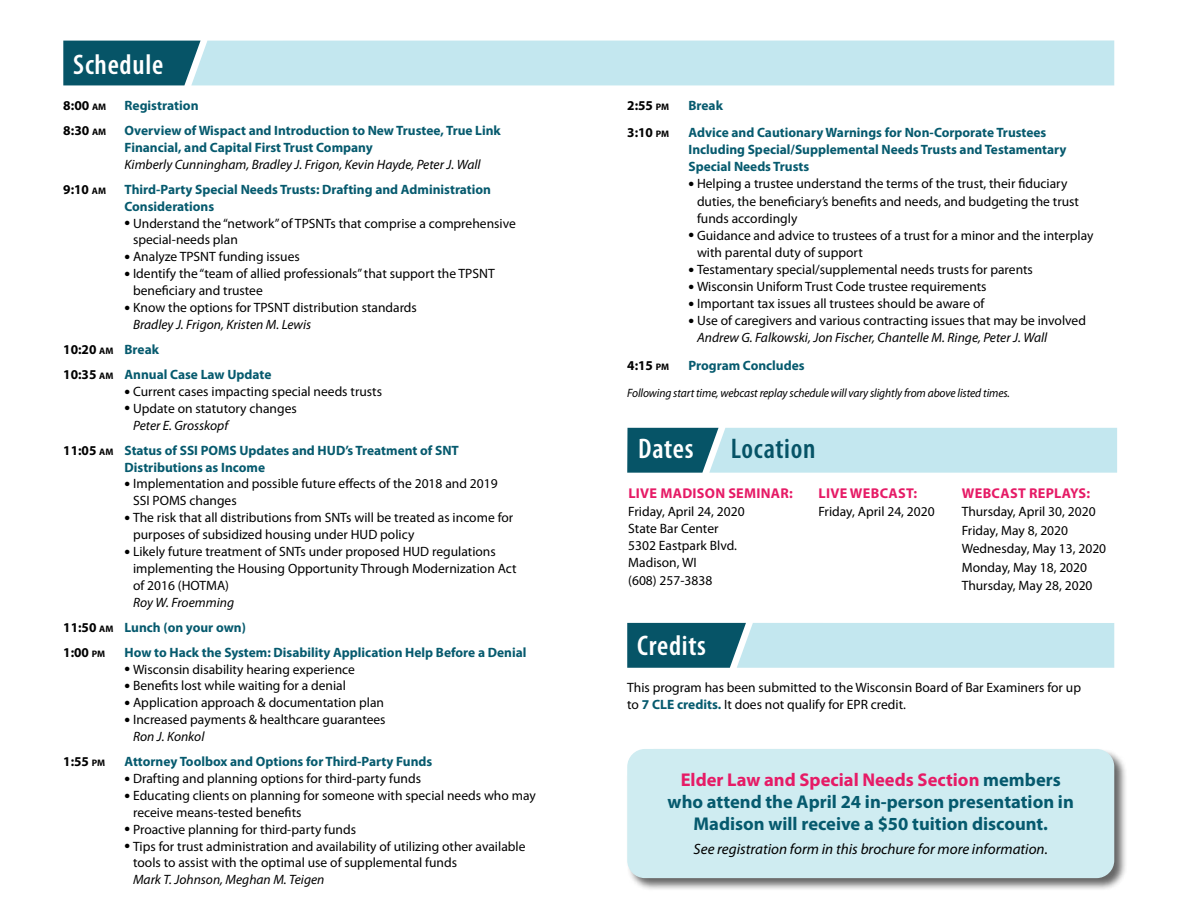
<style>
.page{position:relative;width:1188px;height:918px;background:#fff}
.page>*{position:absolute;margin:0;border:0;box-sizing:border-box;transform-origin:0 0}
.t1{font:600 condensed 28.5px "Myriad Pro";letter-spacing:.025em;color:#fff}
.t2{font:600 condensed 28.5px "Myriad Pro";letter-spacing:.025em;color:#065467}
.t3{font:700 18.45px/22.2px "Myriad Pro";color:#065a6e;text-align:center}
.t4{font:italic 15px "Myriad Pro";color:#000}
.t5{font:700 14.25px "Myriad Pro";letter-spacing:.02em;color:#e61b66}
.t6{font:13.5px/16.8px "Myriad Pro";color:#000}
.t7{font:700 13.5px/16.8px "Myriad Pro";color:#065a6e}
.t8{font:italic 13.5px "Myriad Pro";color:#000}
.t9{font:700 13.5px "Myriad Pro";color:#000}
.t10{font:italic 12.15px "Myriad Pro";letter-spacing:-.01em;color:#000;scale:.95 1}
.s1{font-size:9.45px}
.s2{font-weight:900;font-size:15.6px}
.s3{font-style:italic}
.s4{color:#000}
.s5{font-size:9.45px;color:#000}
.s6{font-weight:400;font-style:italic;color:#000}
.s7{font-weight:700;color:#065a6e}
.s8{color:#e61b66}
</style>
<div class="page">
<svg style="left:63px;top:41px;width:1051px;height:44px;background:#acd5de"></svg>
<svg style="left:627px;top:623px;width:487px;height:45px;background:#99c6d0"></svg>
<svg style="left:627px;top:428px;width:490px;height:45px;background:#a4ced8"></svg>
<div style="left:627px;top:748px;width:501px;height:144px;background:#000;opacity:.6"></div>
<div style="left:628px;top:750px;width:486px;height:127px;background:#cfecf1;border-radius:17px"></div>
<div style="left:627px;top:749px;width:487px;height:129px;border:1px solid #cfecf1;border-radius:17px"></div>
<h1 class="t1" style="left:73px;top:47px;width:92px">Schedule</h1>
<p class="t9" style="left:63px;top:97px;width:44px">8:00 <span class="s1">AM</span></p>
<p class="t7" style="left:125px;top:97px;width:76px">Registration</p>
<p class="t9" style="left:63px;top:122px;width:44px">8:30 <span class="s1">AM</span></p>
<p class="t7" style="left:125px;top:122px;width:378px">Overview of Wispact and Introduction to New Trustee, True Link<br>Financial, and Capital First Trust Company</p>
<p class="t8" style="left:125px;top:156px;width:358px">Kimberly Cunningham, Bradley J. Frigon, Kevin Hayde, Peter J. Wall</p>
<p class="t9" style="left:63px;top:180px;width:44px">9:10 <span class="s1">AM</span></p>
<p class="t7" style="left:125px;top:180px;width:368px">Third-Party Special Needs Trusts: Drafting and Administration<br>Considerations</p>
<p class="t6" style="left:133px;top:214px;width:384px;text-indent:-9px"><span class="s2">•</span> Understand the “network” of TPSNTs that comprise a comprehensive special-needs plan</p>
<p class="t6" style="left:125px;top:248px;width:177px"><span class="s2">•</span> Analyze TPSNT funding issues</p>
<p class="t6" style="left:133px;top:265px;width:363px;text-indent:-9px"><span class="s2">•</span> Identify the “team of allied professionals” that support the TPSNT beneficiary and trustee</p>
<p class="t6" style="left:133px;top:299px;width:285px;text-indent:-9px"><span class="s2">•</span> Know the options for TPSNT distribution standards<br><span class="s3">Bradley J. Frigon, Kristen M. Lewis</span></p>
<p class="t7" style="left:63px;top:336px;width:210px;line-height:25px"><span class="s4">10:20</span> <span class="s5">AM</span> Break<br><span class="s4">10:35</span> <span class="s5">AM</span> Annual Case Law Update</p>
<p class="t6" style="left:125px;top:383px;width:259px"><span class="s2">•</span> Current cases impacting special needs trusts</p>
<p class="t6" style="left:133px;top:400px;width:165px;text-indent:-9px"><span class="s2">•</span> Update on statutory changes<br><span class="s3">Peter E. Grosskopf</span></p>
<p class="t7" style="left:125px;top:441px;width:336px;text-indent:-61px"><span class="s4">11:05</span> <span class="s5">AM</span> Status of SSI POMS Updates and HUD’s Treatment of SNT<br>Distributions as Income</p>
<p class="t6" style="left:133px;top:475px;width:366px;text-indent:-9px"><span class="s2">•</span> Implementation and possible future effects of the 2018 and 2019<br>SSI POMS changes</p>
<p class="t6" style="left:133px;top:509px;width:382px;text-indent:-9px"><span class="s2">•</span> The risk that all distributions from SNTs will be treated as income for purposes of subsidized housing under HUD policy</p>
<p class="t6" style="left:133px;top:543px;width:385px;text-indent:-9px"><span class="s2">•</span> Likely future treatment of SNTs under proposed HUD regulations implementing the Housing Opportunity Through Modernization Act of 2016 (HOTMA)</p>
<p class="t7" style="left:63px;top:589px;width:184px;line-height:25px;text-indent:70px"><span class="s6">Roy W. Froemming<br></span><span class="s4">11:50</span> <span class="s5">AM</span> Lunch (on your own)<br><span class="s4">1:00</span> <span class="s5">PM</span></p>
<p class="t7" style="left:125px;top:643px;width:403px">How to Hack the System: Disability Application Help Before a Denial</p>
<p class="t6" style="left:125px;top:660px;width:232px"><span class="s2">•</span> Wisconsin disability hearing experience</p>
<p class="t6" style="left:125px;top:677px;width:223px"><span class="s2">•</span> Benefits lost while waiting for a denial</p>
<p class="t6" style="left:125px;top:694px;width:261px"><span class="s2">•</span> Application approach &amp; documentation plan</p>
<p class="t6" style="left:133px;top:711px;width:254px;text-indent:-9px"><span class="s2">•</span> Increased payments &amp; healthcare guarantees<br><span class="s3">Ron J. Konkol</span></p>
<p class="t9" style="left:63px;top:753px;width:43px">1:55 <span class="s1">PM</span></p>
<p class="t7" style="left:125px;top:753px;width:309px">Attorney Toolbox and Options for Third-Party Funds</p>
<p class="t6" style="left:125px;top:770px;width:298px"><span class="s2">•</span> Drafting and planning options for third-party funds</p>
<p class="t6" style="left:133px;top:787px;width:404px;text-indent:-9px"><span class="s2">•</span> Educating clients on planning for someone with special needs who may receive means-tested benefits</p>
<p class="t6" style="left:125px;top:821px;width:233px"><span class="s2">•</span> Proactive planning for third-party funds</p>
<p class="t6" style="left:133px;top:837px;width:394px;text-indent:-9px"><span class="s2">•</span> Tips for trust administration and availability of utilizing other available tools to assist with the optimal use of supplemental funds</p>
<p class="t8" style="left:133px;top:871px;width:193px">Mark T. Johnson, Meghan M. Teigen</p>
<p class="t9" style="left:627px;top:97px;width:43px">2:55 <span class="s1">PM</span></p>
<p class="t7" style="left:688px;top:96px;width:36px">Break</p>
<p class="t9" style="left:627px;top:124px;width:43px">3:10 <span class="s1">PM</span></p>
<p class="t7" style="left:688px;top:124px;width:380px">Advice and Cautionary Warnings for Non-Corporate Trustees<br>Including Special/Supplemental Needs Trusts and Testamentary<br>Special Needs Trusts</p>
<p class="t6" style="left:697px;top:175px;width:384px;text-indent:-9px"><span class="s2">•</span> Helping a trustee understand the terms of the trust, their fiduciary duties, the beneficiary’s benefits and needs, and budgeting the trust funds accordingly</p>
<p class="t6" style="left:697px;top:226px;width:398px;text-indent:-9px"><span class="s2">•</span> Guidance and advice to trustees of a trust for a minor and the interplay with parental duty of support</p>
<p class="t6" style="left:688px;top:261px;width:346px"><span class="s2">•</span> Testamentary special/supplemental needs trusts for parents</p>
<p class="t6" style="left:688px;top:278px;width:300px"><span class="s2">•</span> Wisconsin Uniform Trust Code trustee requirements</p>
<p class="t6" style="left:688px;top:295px;width:297px"><span class="s2">•</span> Important tax issues all trustees should be aware of</p>
<p class="t6" style="left:697px;top:312px;width:390px;text-indent:-9px"><span class="s2">•</span> Use of caregivers and various contracting issues that may be involved<br><span class="s3">Andrew G. Falkowski, Jon Fischer, Chantelle M. Ringe, Peter J. Wall</span></p>
<p class="t9" style="left:627px;top:356px;width:43px">4:15 <span class="s1">PM</span></p>
<p class="t7" style="left:688px;top:356px;width:118px">Program Concludes</p>
<p class="t10" style="left:627px;top:385px;width:404px">Following start time, webcast replay schedule will vary slightly from above listed times.</p>
<h1 class="t1" style="left:638px;top:431px;width:57px">Dates</h1>
<h1 class="t2" style="left:731px;top:431px;width:86px">Location</h1>
<p class="t5" style="left:628px;top:484px;width:166px">LIVE MADISON SEMINAR:</p>
<p class="t6" style="left:628px;top:503px;width:118px">Friday, April 24, 2020<br>State Bar Center<br>5302 Eastpark Blvd.<br>Madison, WI<br>(608) 257-3838</p>
<p class="t5" style="left:818px;top:484px;width:100px">LIVE WEBCAST:</p>
<p class="t6" style="left:818px;top:503px;width:118px">Friday, April 24, 2020</p>
<p class="t5" style="left:962px;top:484px;width:130px">WEBCAST REPLAYS:</p>
<p class="t6" style="left:962px;top:502px;width:146px;line-height:18.5px">Thursday, April 30, 2020<br>Friday, May 8, 2020<br>Wednesday, May 13, 2020<br>Monday, May 18, 2020<br>Thursday, May 28, 2020</p>
<h1 class="t1" style="left:637px;top:628px;width:70px">Credits</h1>
<p class="t6" style="left:627px;top:679px;width:455px">This program has been submitted to the Wisconsin Board of Bar Examiners for up to <span class="s7">7 CLE credits.</span> It does not qualify for EPR credit.</p>
<h2 class="t3" style="left:668px;top:768px;width:408px"><span class="s8">Elder Law and Special Needs Section</span> members who attend the April 24 in-person presentation in<br>Madison will receive a $50 tuition discount.</h2>
<p class="t4" style="left:694px;top:840px;width:356px">See registration form in this brochure for more information.</p>
</div>
